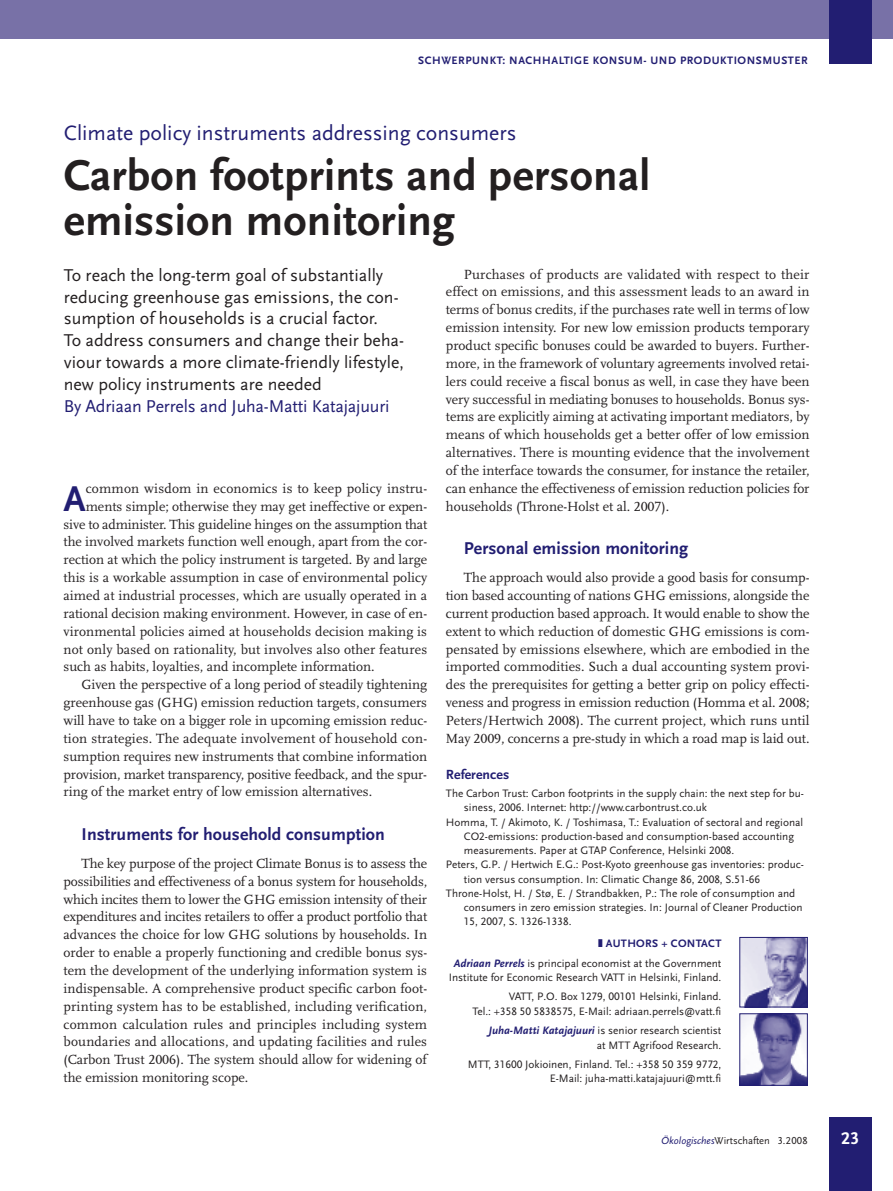
<style>
.page{position:relative;width:893px;height:1191px;background:#fff}
.page>*{position:absolute;margin:0;border:0;box-sizing:border-box;transform-origin:0 0}
.t1{font:700 45px/45px "Scala Sans LF";letter-spacing:.005em;color:#231f20}
.t2{font:700 37.5px "Scala Sans LF";color:#221e72}
.t3{font:21.75px "Scala Sans LF";color:#221e72}
.t4{font:17.85px/21.8px "Scala Sans LF";color:#231f20}
.t5{font:700 17.85px "Scala Sans LF";letter-spacing:.005em;color:#221e72}
.t6{font:17.85px "Scala Sans LF";letter-spacing:-.01em;color:#221e72}
.t7{font:700 17.85px "Scala Sans LF";color:#fff}
.t8{font:13.8px/17.9px "Scala LF";color:#231f20;text-align:justify}
.t9{font:700 13.8px "Scala Sans LF";letter-spacing:.005em;color:#221e72}
.t10{font:11.25px/19.5px "Scala Sans LF";color:#231f20;text-align:right}
.t11{font:700 11.25px "Scala Sans LF";letter-spacing:.05em;color:#221e72}
.t12{font:10.5px "Scala Sans LF";color:#231f20}
.s1{color:#221e72}
.s2{font-weight:700;color:#221e72}
.s3{font-weight:700;font-style:italic;color:#221e72}
.s4{font-style:italic;color:#221e72}
</style>
<div class="page">
<div style="left:0;top:1px;width:893px;height:38px;background:#7871a7"></div>
<div style="left:829px;top:1px;width:42px;height:63px;background:#221e72"></div>
<div style="left:829px;top:1117px;width:42px;height:74px;background:#221e72"></div>
<img style="left:741px;top:939px;width:65px;height:66px">
<div style="left:739px;top:937px;width:69px;height:70px;border:1px solid #221e72"></div>
<img style="left:741px;top:1015px;width:65px;height:68px">
<div style="left:739px;top:1013px;width:69px;height:72px;border:1px solid #221e72"></div>
<p class="t11" style="left:418px;top:56px;width:391px">SCHWERPUNKT: NACHHALTIGE KONSUM- UND PRODUKTIONSMUSTER</p>
<h3 class="t3" style="left:64px;top:125px;width:454px">Climate policy instruments addressing consumers</h3>
<h1 class="t1" style="left:64px;top:156px;width:588px">Carbon footprints and personal emission monitoring</h1>
<p class="t4" style="left:64px;top:266px;width:342px">To reach the long-term goal of substantially reducing greenhouse gas emissions, the con&shy;sumption of households is a crucial factor.<br>To address consumers and change their beha&shy;viour towards a more climate-friendly lifestyle, new policy instruments are needed</p>
<p class="t6" style="left:64px;top:399px;width:327px">By Adriaan Perrels and Juha-Matti Katajajuuri</p>
<h2 class="t2" style="left:64px;top:484px;width:24px">A</h2>
<p class="t8" style="left:86px;top:480px;width:343px">common wisdom in economics is to keep policy instru-</p>
<p class="t8" style="left:86px;top:498px;width:343px">ments simple; otherwise they may get ineffective or expen-</p>
<p class="t8" style="left:64px;top:516px;width:365px">sive to administer. This guideline hinges on the assumption that</p>
<p class="t8" style="left:64px;top:534px;width:365px">the involved markets function well enough, apart from the cor-</p>
<p class="t8" style="left:64px;top:552px;width:365px">rection at which the policy instrument is targeted. By and large</p>
<p class="t8" style="left:64px;top:570px;width:365px">this is a workable assumption in case of environmental policy</p>
<p class="t8" style="left:64px;top:588px;width:365px">aimed at industrial processes, which are usually operated in a</p>
<p class="t8" style="left:64px;top:605px;width:365px">rational decision making environment. However, in case of en-</p>
<p class="t8" style="left:64px;top:623px;width:365px">vironmental policies aimed at households decision making is</p>
<p class="t8" style="left:64px;top:641px;width:365px">not only based on rationality, but involves also other features</p>
<p class="t8" style="left:64px;top:659px;width:313px">such as habits, loyalties, and incomplete information.</p>
<p class="t8" style="left:82px;top:677px;width:347px">Given the perspective of a long period of steadily tightening</p>
<p class="t8" style="left:64px;top:695px;width:365px">greenhouse gas (GHG) emission reduction targets, consumers</p>
<p class="t8" style="left:64px;top:713px;width:365px">will have to take on a bigger role in upcoming emission reduc-</p>
<p class="t8" style="left:64px;top:730px;width:365px">tion strategies. The adequate involvement of household con-</p>
<p class="t8" style="left:64px;top:748px;width:365px">sumption requires new instruments that combine information</p>
<p class="t8" style="left:64px;top:766px;width:365px">provision, market transparency, positive feedback, and the spur-</p>
<p class="t8" style="left:64px;top:784px;width:310px">ring of the market entry of low emission alternatives.</p>
<p class="t5" style="left:82px;top:827px;width:305px">Instruments for household consumption</p>
<p class="t8" style="left:64px;top:855px;width:365px;text-indent:18px">The key purpose of the project Climate Bonus is to assess the possibilities and effectiveness of a bonus system for households, which incites them to lower the GHG emission intensity of their expenditures and incites retailers to offer a product portfolio that advances the choice for low GHG solutions by households. In order to enable a properly functioning and credible bonus sys&shy;tem the development of the underlying information system is indispensable. A comprehensive product specific carbon foot&shy;printing system has to be established, including verification, common calculation rules and principles including system boundaries and allocations, and updating facilities and rules (Carbon Trust 2006). The system should allow for widening of the emission monitoring scope.</p>
<p class="t8" style="left:446px;top:266px;width:365px;text-indent:18px">Purchases of products are validated with respect to their effect on emissions, and this assessment leads to an award in terms of bonus credits, if the purchases rate well in terms of low emission intensity. For new low emission products temporary product specific bonuses could be awarded to buyers. Further&shy;more, in the framework of voluntary agreements involved retai&shy;lers could receive a fiscal bonus as well, in case they have been very successful in mediating bonuses to households. Bonus sys&shy;tems are explicitly aiming at activating important mediators, by means of which households get a better offer of low emission alternatives. There is mounting evidence that the involvement of the interface towards the consumer, for instance the retailer, can enhance the effectiveness of emission reduction policies for households (Throne-Holst et al. 2007).</p>
<p class="t5" style="left:464px;top:541px;width:226px">Personal emission monitoring</p>
<p class="t8" style="left:446px;top:570px;width:365px;text-indent:18px">The approach would also provide a good basis for consump&shy;tion based accounting of nations GHG emissions, alongside the current production based approach. It would enable to show the extent to which reduction of domestic GHG emissions is com&shy;pensated by emissions elsewhere, which are embodied in the imported commodities. Such a dual accounting system provi&shy;des the prerequisites for getting a better grip on policy effecti&shy;veness and progress in emission reduction (Homma et al. 2008; Peters/Hertwich 2008). The current project, which runs until May 2009, concerns a pre-study in which a road map is laid out.</p>
<p class="t9" style="left:446px;top:768px;width:65px">References</p>
<p class="t10" style="left:446px;top:784px;width:359px">The Carbon Trust: Carbon footprints in the supply chain: the next step for bu-</p>
<p class="t10" style="left:464px;top:799px;width:245px">siness, 2006. Internet: http://www.carbontrust.co.uk</p>
<p class="t10" style="left:446px;top:813px;width:359px">Homma, T. / Akimoto, K. / Toshimasa, T.: Evaluation of sectoral and regional</p>
<p class="t10" style="left:464px;top:827px;width:332px">CO2-emissions: production-based and consumption-based accounting</p>
<p class="t10" style="left:464px;top:841px;width:272px">measurements. Paper at GTAP Conference, Helsinki 2008.</p>
<p class="t10" style="left:446px;top:856px;width:359px">Peters, G.P. / Hertwich E.G.: Post-Kyoto greenhouse gas inventories: produc-</p>
<p class="t10" style="left:464px;top:870px;width:298px">tion versus consumption. In: Climatic Change 86, 2008, S.51-66</p>
<p class="t10" style="left:446px;top:884px;width:351px">Throne-Holst, H. / Stø, E. / Strandbakken, P.: The role of consumption and</p>
<p class="t10" style="left:464px;top:898px;width:340px">consumers in zero emission strategies. In: Journal of Cleaner Production</p>
<p class="t10" style="left:464px;top:913px;width:109px">15, 2007, S. 1326-1338.</p>
<p class="t10" style="left:454px;top:934px;width:269px;line-height:20px"><span class="s1">❚</span> <span class="s2">AUTHORS + CONTACT<br></span><span class="s3">Adriaan Perrels</span> is principal economist at the Government</p>
<p class="t10" style="left:449px;top:968px;width:274px">Institute for Economic Research VATT in Helsinki, Finland.<br>VATT, P.O. Box 1279, 00101 Helsinki, Finland.</p>
<p class="t10" style="left:473px;top:1002px;width:250px">Tel.: +358 50 5838575, E-Mail: adriaan.perrels@vatt.fi<br><span class="s3">Juha-Matti Katajajuuri</span> is senior research scientist</p>
<p class="t10" style="left:468px;top:1036px;width:255px">at MTT Agrifood Research.<br>MTT, 31600 Jokioinen, Finland. Tel.: +358 50 359 9772,</p>
<p class="t10" style="left:550px;top:1069px;width:173px">E-Mail: juha-matti.katajajuuri@mtt.fi</p>
<p class="t12" style="left:661px;top:1136px;width:148px"><span class="s4">Ökologisches</span>Wirtschaften 3.2008</p>
<p class="t7" style="left:841px;top:1130px;width:20px">23</p>
</div>
